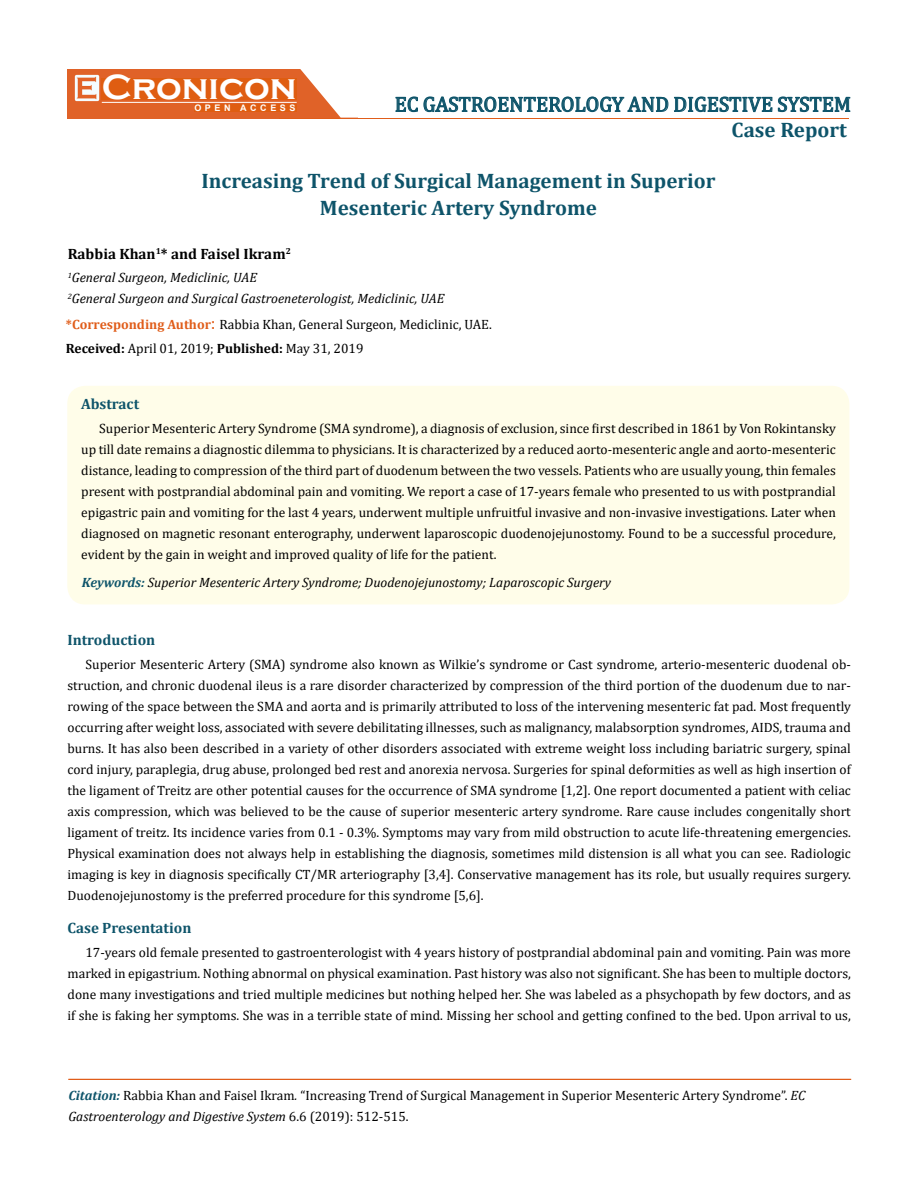
<style>
.page{position:relative;width:917px;height:1188px;background:#fff}
.page>*{position:absolute;margin:0;border:0;box-sizing:border-box;transform-origin:0 0}
.t1{font:700 36px "Copperplate Gothic";color:#fff}
.t2{font:700 21px/27px "Cambria";color:#0e546a;text-align:center}
.t3{font:21px "Cambria";color:#0e546a}
.t4{font:700 15px "Cambria";color:#0e546a}
.t5{font:700 15px "Cambria";color:#000}
.t6{font:13.5px/21px "Cambria";color:#000;text-align:justify}
.t7{font:italic 13.5px/21px "Cambria";color:#000}
.t8{font:700 9px "Arial";letter-spacing:.4em;color:#fff}
.s1{font-weight:700;color:#e05d1a}
.s2{font-size:18px;color:#e05d1a}
.s3{font-weight:700}
.s4{font-weight:700;color:#0e546a}
.s5{font-weight:700;font-style:italic;color:#0e546a}
.s6{font-style:italic}
</style>
<div class="page">
<div style="left:67px;top:70px;width:290px;height:49px;background:#e06228"></div>
<img style="left:75px;top:75px;width:24px;height:26px">
<div style="left:102px;top:79px;width:195px;height:21px;background:#df5d11"></div>
<div style="left:194px;top:105px;width:103px;height:7px;background:#df5d11"></div>
<svg style="left:300px;top:69px;width:550px;height:49px"></svg>
<hr style="left:102px;top:102px;width:194px;height:1px;background:#fff">
<hr style="left:279px;top:118px;width:569px;height:1px;background:#e05d1a">
<div style="left:69px;top:1079px;width:781px;height:1px;border:1px solid #e05d1a"></div>
<div style="left:67px;top:386px;width:782px;height:218px;background:#fffde9;border-radius:18px"></div>
<h1 class="t1" style="left:102px;top:68px;width:196px">Cronicon</h1>
<p class="t8" style="left:194px;top:102px;width:103px">OPEN ACCESS</p>
<h2 class="t3" style="left:394px;top:92px;width:458px">EC GASTROENTEROLOGY AND DIGESTIVE SYSTEM</h2>
<h2 class="t2" style="left:731px;top:116px;width:117px">Case Report</h2>
<h2 class="t2" style="left:201px;top:166px;width:515px">Increasing Trend of Surgical Management in Superior<br>Mesenteric Artery Syndrome</h2>
<p class="t5" style="left:68px;top:244px;width:225px">Rabbia Khan<sup>1</sup>* and Faisel Ikram<sup>2</sup></p>
<p class="t7" style="left:68px;top:266px;width:378px"><sup>1</sup>General Surgeon, Mediclinic, UAE<br><sup>2</sup>General Surgeon and Surgical Gastroeneterologist, Mediclinic, UAE</p>
<p class="t6" style="left:66px;top:312px;width:427px;line-height:24.5px"><span class="s1">*Corresponding Author</span><span class="s2">:</span> Rabbia Khan, General Surgeon, Mediclinic, UAE.<br><span class="s3">Received:</span> April 01, 2019; <span class="s3">Published:</span> May 31, 2019</p>
<p class="t4" style="left:81px;top:394px;width:60px">Abstract</p>
<p class="t6" style="left:81px;top:418px;width:756px;text-indent:18px">Superior Mesenteric Artery Syndrome (SMA syndrome), a diagnosis of exclusion, since first described in 1861 by Von Rokintansky up till date remains a diagnostic dilemma to physicians. It is characterized by a reduced aorto-mesenteric angle and aorto-mesenteric distance, leading to compression of the third part of duodenum between the two vessels. Patients who are usually young, thin females present with postprandial abdominal pain and vomiting. We report a case of 17-years female who presented to us with postprandial epigastric pain and vomiting for the last 4 years, underwent multiple unfruitful invasive and non-invasive investigations. Later when diagnosed on magnetic resonant enterography, underwent laparoscopic duodenojejunostomy. Found to be a successful procedure, evident by the gain in weight and improved quality of life for the patient.</p>
<p class="t7" style="left:82px;top:571px;width:531px"><span class="s4">Keywords:</span> Superior Mesenteric Artery Syndrome; Duodenojejunostomy; Laparoscopic Surgery</p>
<p class="t4" style="left:67px;top:629px;width:89px">Introduction</p>
<p class="t6" style="left:67px;top:654px;width:784px;text-indent:18px">Superior Mesenteric Artery (SMA) syndrome also known as Wilkie’s syndrome or Cast syndrome, arterio-mesenteric duodenal ob&shy;struction, and chronic duodenal ileus is a rare disorder characterized by compression of the third portion of the duodenum due to nar&shy;rowing of the space between the SMA and aorta and is primarily attributed to loss of the intervening mesenteric fat pad. Most frequently occurring after weight loss, associated with severe debilitating illnesses, such as malignancy, malabsorption syndromes, AIDS, trauma and burns. It has also been described in a variety of other disorders associated with extreme weight loss including bariatric surgery, spinal cord injury, paraplegia, drug abuse, prolonged bed rest and anorexia nervosa. Surgeries for spinal deformities as well as high insertion of the ligament of Treitz are other potential causes for the occurrence of SMA syndrome [1,2]. One report documented a patient with celiac axis compression, which was believed to be the cause of superior mesenteric artery syndrome. Rare cause includes congenitally short ligament of treitz. Its incidence varies from 0.1 - 0.3%. Symptoms may vary from mild obstruction to acute life-threatening emergencies.<br>Physical examination does not always help in establishing the diagnosis, sometimes mild distension is all what you can see. Radiologic imaging is key in diagnosis specifically CT/MR arteriography [3,4]. Conservative management has its role, but usually requires surgery.<br>Duodenojejunostomy is the preferred procedure for this syndrome [5,6].</p>
<p class="t4" style="left:67px;top:917px;width:125px">Case Presentation</p>
<p class="t6" style="left:67px;top:942px;width:784px;text-indent:18px">17-years old female presented to gastroenterologist with 4 years history of postprandial abdominal pain and vomiting. Pain was more marked in epigastrium. Nothing abnormal on physical examination. Past history was also not significant. She has been to multiple doctors, done many investigations and tried multiple medicines but nothing helped her. She was labeled as a phsychopath by few doctors, and as if she is faking her symptoms. She was in a terrible state of mind. Missing her school and getting confined to the bed. Upon arrival to us,</p>
<p class="t6" style="left:68px;top:1085px;width:738px"><span class="s5">Citation:</span> Rabbia Khan and Faisel Ikram<span class="s6">.</span> “Increasing Trend of Surgical Management in Superior Mesenteric Artery Syndrome”. <span class="s6">EC<br>Gastroenterology and Digestive System</span> 6.6 (2019): 512-515.</p>
</div>
